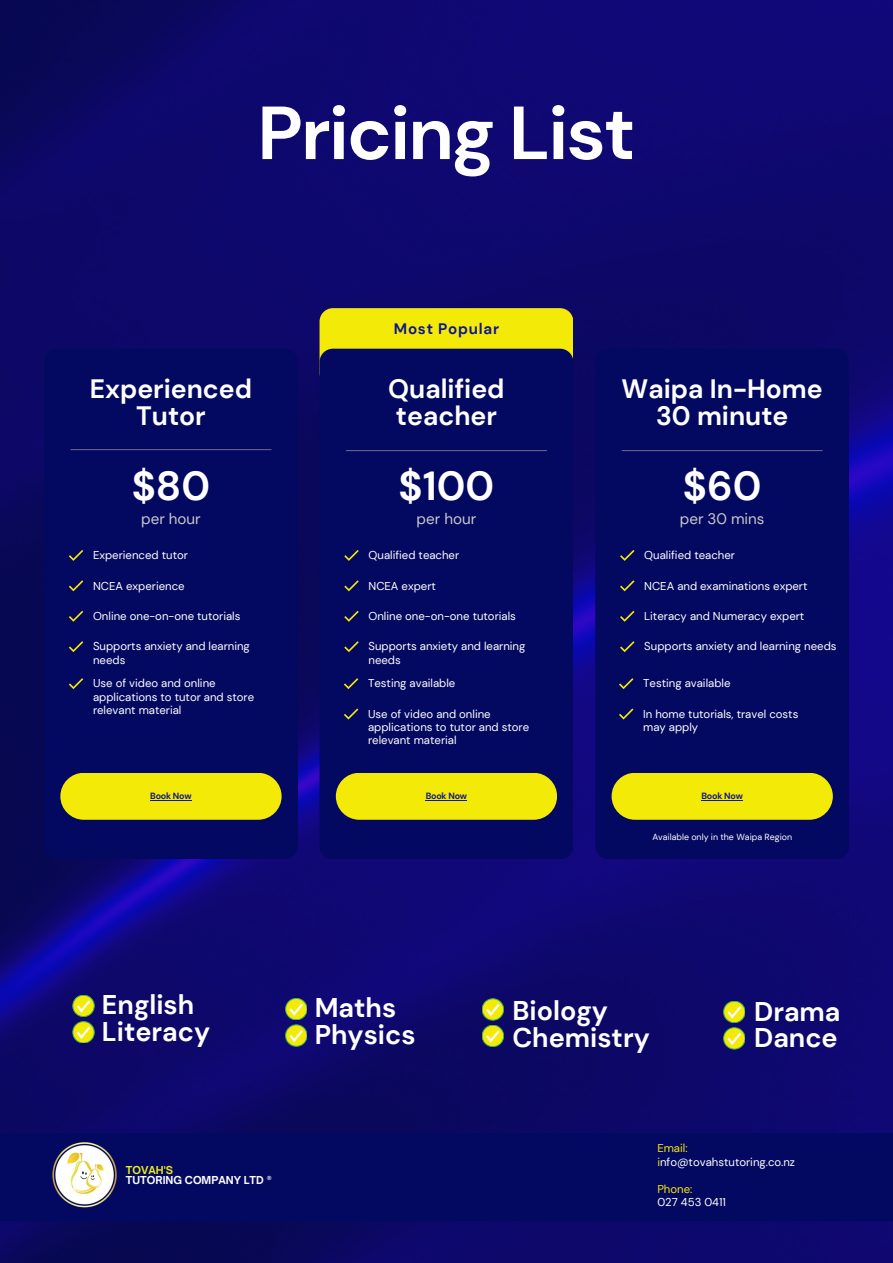
<style>
.page{position:relative;width:893px;height:1263px;background:#fff}
.page>*{position:absolute;margin:0;border:0;box-sizing:border-box;transform-origin:0 0}
.t1{font:700 75px "DM Sans";letter-spacing:-.025em;color:#fff}
.t2{font:700 40.5px "DM Sans";color:#fff}
.t3{font:700 27px/26.8px "DM Sans";color:#fff}
.t4{font:700 26.55px/26.5px "DM Sans";color:#fff;text-align:center}
.t5{font:15.15px "DM Sans";color:#c8c8c8}
.t6{font:700 15.15px "DM Sans";letter-spacing:.05em;color:#0c1592}
.t7{font:11.4px/13.3px "DM Sans";color:#fff}
.t8{font:11.4px "DM Sans";color:#f4ea07}
.t9{font:700 10.5px/10.1px "Open Sauce One";color:#fffffe}
.t10{font:700 9px "DM Sans";letter-spacing:-.025em;color:#0c1592}
.t11{font:8.85px "DM Sans";color:#fff}
.s1{color:#eeec1e}
.s2{color:#f4ea07}
</style>
<div class="page">
<img style="left:0;top:0;width:893px;height:1263px">
<div style="left:0;top:1133px;width:893px;height:88px;background:#030960"></div>
<img style="left:44px;top:1135px;width:82px;height:81px">
<div style="left:319px;top:308px;width:254px;height:78px;background:#f4ea07;border-radius:13px"></div>
<div style="left:44px;top:349px;width:254px;height:510px;background:#030960;border-radius:13px"></div>
<div style="left:319px;top:349px;width:254px;height:510px;background:#030960;border-radius:13px"></div>
<div style="left:595px;top:349px;width:254px;height:510px;background:#030960;border-radius:13px"></div>
<div style="left:60px;top:773px;width:222px;height:47px;background:#f4ea07;border-radius:23px"></div>
<hr style="left:150px;top:800px;width:41px;height:1px;background:#0c1592">
<div style="left:336px;top:773px;width:221px;height:47px;background:#f4ea07;border-radius:23px"></div>
<hr style="left:426px;top:800px;width:41px;height:1px;background:#0c1592">
<div style="left:611px;top:773px;width:222px;height:47px;background:#f4ea07;border-radius:23px"></div>
<hr style="left:701px;top:800px;width:41px;height:1px;background:#0c1592">
<hr style="left:71px;top:449px;width:200px;height:1px;background:#665c8b">
<hr style="left:346px;top:450px;width:201px;height:1px;background:#665c8b">
<hr style="left:622px;top:450px;width:200px;height:1px;background:#665c8b">
<svg style="left:69px;top:550px;width:14px;height:11px"></svg>
<svg style="left:344px;top:550px;width:15px;height:11px"></svg>
<svg style="left:620px;top:550px;width:14px;height:11px"></svg>
<svg style="left:69px;top:580px;width:14px;height:11px"></svg>
<svg style="left:344px;top:580px;width:15px;height:11px"></svg>
<svg style="left:620px;top:580px;width:14px;height:11px"></svg>
<svg style="left:69px;top:611px;width:14px;height:11px"></svg>
<svg style="left:344px;top:611px;width:15px;height:11px"></svg>
<svg style="left:620px;top:611px;width:14px;height:11px"></svg>
<svg style="left:69px;top:641px;width:14px;height:11px"></svg>
<svg style="left:344px;top:641px;width:15px;height:11px"></svg>
<svg style="left:620px;top:641px;width:14px;height:11px"></svg>
<svg style="left:619px;top:678px;width:14px;height:11px"></svg>
<svg style="left:69px;top:678px;width:14px;height:11px"></svg>
<svg style="left:344px;top:708px;width:14px;height:11px"></svg>
<svg style="left:619px;top:708px;width:14px;height:11px"></svg>
<svg style="left:344px;top:678px;width:14px;height:11px"></svg>
<div style="left:73px;top:995px;width:21px;height:21px;background:#f4ea07;border-radius:50%"></div>
<div style="left:73px;top:995px;width:21px;height:21px;border:1px solid #3fb24f;border-radius:50%"></div>
<svg style="left:77px;top:1000px;width:13px;height:12px"></svg>
<svg style="left:73px;top:1021px;width:21px;height:22px"></svg>
<div style="left:73px;top:1021px;width:21px;height:22px;border:1px solid #3fb24f;border-radius:50%"></div>
<svg style="left:77px;top:1027px;width:13px;height:12px"></svg>
<div style="left:482px;top:999px;width:21px;height:21px;background:#f4ea07;border-radius:50%"></div>
<div style="left:482px;top:999px;width:21px;height:21px;border:1px solid #3fb24f;border-radius:50%"></div>
<svg style="left:486px;top:1004px;width:14px;height:12px"></svg>
<div style="left:482px;top:1025px;width:21px;height:21px;background:#f4ea07;border-radius:50%"></div>
<div style="left:482px;top:1025px;width:21px;height:21px;border:1px solid #3fb24f;border-radius:50%"></div>
<svg style="left:486px;top:1030px;width:14px;height:12px"></svg>
<svg style="left:286px;top:998px;width:21px;height:22px"></svg>
<div style="left:285px;top:998px;width:22px;height:22px;border:1px solid #3fb24f;border-radius:50%"></div>
<svg style="left:289px;top:1003px;width:14px;height:13px"></svg>
<div style="left:286px;top:1025px;width:21px;height:21px;background:#f4ea07;border-radius:50%"></div>
<div style="left:285px;top:1025px;width:22px;height:21px;border:1px solid #3fb24f;border-radius:50%"></div>
<svg style="left:289px;top:1030px;width:14px;height:12px"></svg>
<svg style="left:723px;top:1001px;width:22px;height:21px"></svg>
<div style="left:723px;top:1001px;width:22px;height:21px;border:1px solid #3fb24f;border-radius:50%"></div>
<svg style="left:727px;top:1006px;width:14px;height:12px"></svg>
<svg style="left:723px;top:1028px;width:22px;height:21px"></svg>
<div style="left:723px;top:1028px;width:22px;height:21px;border:1px solid #3fb24f;border-radius:50%"></div>
<svg style="left:727px;top:1033px;width:14px;height:12px"></svg>
<h1 class="t1" style="left:257px;top:85px;width:380px">Pricing List</h1>
<p class="t6" style="left:394px;top:319px;width:107px">Most Popular</p>
<p class="t4" style="left:90px;top:376px;width:164px">Experienced<br>Tutor</p>
<p class="t4" style="left:388px;top:376px;width:118px;text-align:left">Qualified teacher</p>
<p class="t4" style="left:621px;top:376px;width:203px">Waipa In-Home<br>30 minute</p>
<h3 class="t2" style="left:132px;top:460px;width:80px">$80</h3>
<p class="t5" style="left:141px;top:509px;width:61px">per hour</p>
<h2 class="t2" style="left:398px;top:460px;width:97px">$100</h2>
<h5 class="t5" style="left:417px;top:509px;width:61px">per hour</h5>
<p class="t2" style="left:683px;top:460px;width:80px">$60</p>
<p class="t5" style="left:680px;top:509px;width:86px">per 30 mins</p>
<h5 class="t7" style="left:93px;top:548px;width:96px">Experienced tutor</h5>
<p class="t7" style="left:368px;top:548px;width:92px">Qualified teacher</p>
<p class="t7" style="left:644px;top:548px;width:92px">Qualified teacher</p>
<p class="t7" style="left:93px;top:579px;width:93px">NCEA experience</p>
<p class="t7" style="left:368px;top:579px;width:69px">NCEA expert</p>
<p class="t7" style="left:644px;top:579px;width:165px">NCEA and examinations expert</p>
<p class="t7" style="left:93px;top:609px;width:149px">Online one-on-one tutorials</p>
<p class="t7" style="left:368px;top:609px;width:149px">Online one-on-one tutorials</p>
<p class="t7" style="left:644px;top:609px;width:162px">Literacy and Numeracy expert</p>
<p class="t7" style="left:93px;top:640px;width:158px">Supports anxiety and learning needs</p>
<p class="t7" style="left:368px;top:640px;width:158px">Supports anxiety and learning needs</p>
<p class="t7" style="left:644px;top:640px;width:194px">Supports anxiety and learning needs</p>
<h4 class="t7" style="left:643px;top:677px;width:89px">Testing available</h4>
<p class="t7" style="left:93px;top:677px;width:163px">Use of video and online applications to tutor and store relevant material</p>
<p class="t7" style="left:368px;top:677px;width:89px">Testing available</p>
<p class="t7" style="left:368px;top:707px;width:163px">Use of video and online applications to tutor and store relevant material</p>
<p class="t7" style="left:643px;top:707px;width:157px">In home tutorials, travel costs may apply</p>
<h3 class="t10" style="left:150px;top:790px;width:43px">Book Now</h3>
<p class="t10" style="left:426px;top:790px;width:43px">Book Now</p>
<h2 class="t10" style="left:701px;top:790px;width:43px">Book Now</h2>
<p class="t11" style="left:652px;top:831px;width:141px">Available only in the Waipa Region</p>
<h5 class="t3" style="left:102px;top:991px;width:110px">English<br>Literacy</h5>
<p class="t3" style="left:512px;top:997px;width:139px">Biology<br>Chemistry</p>
<p class="t3" style="left:754px;top:998px;width:88px">Drama<br>Dance</p>
<p class="t3" style="left:315px;top:994px;width:102px">Maths<br>Physics</p>
<p class="t9" style="left:126px;top:1164px;width:147px"><span class="s1">TOVAH'S<br></span>TUTORING COMPANY LTD ®</p>
<p class="t8" style="left:657px;top:1141px;width:32px">Email:</p>
<h3 class="t7" style="left:657px;top:1155px;width:139px"><span class="s2">i</span>nfo@tovahstutoring.co.nz</h3>
<p class="t8" style="left:657px;top:1181px;width:37px">Phone:</p>
<h2 class="t7" style="left:657px;top:1195px;width:70px">027 453 0411</h2>
</div>
